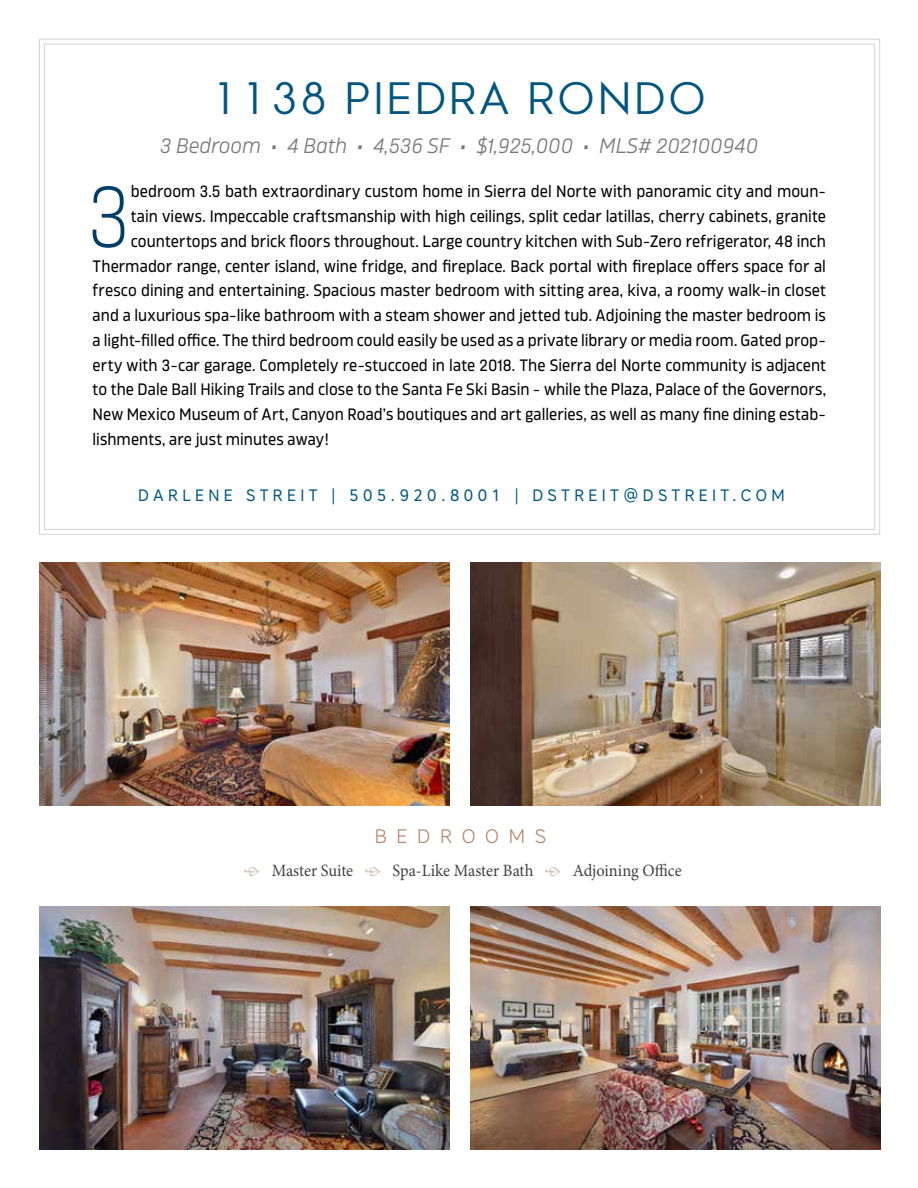
<style>
.page{position:relative;width:918px;height:1188px;background:#fff}
.page>*{position:absolute;margin:0;border:0;box-sizing:border-box;transform-origin:0 0}
.t1{font:300 87.15px "Karibu";color:#003d68;scale:.95 1}
.t2{font:43.5px "Aramis";letter-spacing:.12em;color:#005680}
.t3{font:italic 21px "Karibu";color:#77787b}
.t4{font:300 19.5px "Core Sans A35";letter-spacing:.5em;color:#b38868}
.t5{font:17.25px "Minion Pro";letter-spacing:-.005em;color:#414042;scale:.95 1}
.t6{font:16.5px "Karibu";letter-spacing:.005em;color:#000101;scale:.95 1}
.t7{font:16.5px "Core Sans A45";letter-spacing:.28em;color:#005680;scale:.95 1}
.s1{font-size:18.75px;color:#d3bba7}
</style>
<div class="page">
<svg style="left:39px;top:38px;width:841px;height:497px"></svg>
<img style="left:39px;top:563px;width:411px;height:243px">
<img style="left:470px;top:563px;width:411px;height:243px">
<img style="left:39px;top:906px;width:411px;height:243px">
<img style="left:470px;top:906px;width:411px;height:243px">
<h2 class="t2" style="left:213px;top:67px;width:493px">1138 PIEDRA RONDO</h2>
<p class="t3" style="left:160px;top:133px;width:600px">3 Bedroom • 4 Bath • 4,536 SF • $1,925,000 • MLS# 202100940</p>
<h1 class="t1" style="left:88px;top:162px;width:47px">3</h1>
<p class="t6" style="left:131px;top:181px;width:733px">bedroom 3.5 bath extraordinary custom home in Sierra del Norte with panoramic city and moun-</p>
<p class="t6" style="left:131px;top:206px;width:733px">tain views. Impeccable craftsmanship with high ceilings, split cedar latillas, cherry cabinets, granite</p>
<p class="t6" style="left:131px;top:231px;width:733px">countertops and brick floors throughout. Large country kitchen with Sub-Zero refrigerator, 48 inch</p>
<p class="t6" style="left:93px;top:255px;width:773px">Thermador range, center island, wine fridge, and fireplace. Back portal with fireplace offers space for al</p>
<p class="t6" style="left:93px;top:280px;width:774px">fresco dining and entertaining. Spacious master bedroom with sitting area, kiva, a roomy walk-in closet</p>
<p class="t6" style="left:93px;top:305px;width:773px">and a luxurious spa-like bathroom with a steam shower and jetted tub. Adjoining the master bedroom is</p>
<p class="t6" style="left:93px;top:330px;width:773px">a light-filled office. The third bedroom could easily be used as a private library or media room. Gated prop-</p>
<p class="t6" style="left:93px;top:354px;width:774px">erty with 3-car garage. Completely re-stuccoed in late 2018. The Sierra del Norte community is adjacent</p>
<p class="t6" style="left:93px;top:379px;width:774px">to the Dale Ball Hiking Trails and close to the Santa Fe Ski Basin - while the Plaza, Palace of the Governors,</p>
<p class="t6" style="left:93px;top:404px;width:773px">New Mexico Museum of Art, Canyon Road’s boutiques and art galleries, as well as many fine dining estab-</p>
<p class="t6" style="left:93px;top:429px;width:250px">lishments, are just minutes away!</p>
<p class="t7" style="left:138px;top:484px;width:682px">DARLENE STREIT | 505.920.8001 | DSTREIT@DSTREIT.COM</p>
<p class="t4" style="left:375px;top:823px;width:173px">BEDROOMS</p>
<p class="t5" style="left:244px;top:859px;width:463px"><span class="s1">•</span> Master Suite <span class="s1">•</span> Spa-Like Master Bath <span class="s1">•</span> Adjoining Office</p>
</div>
